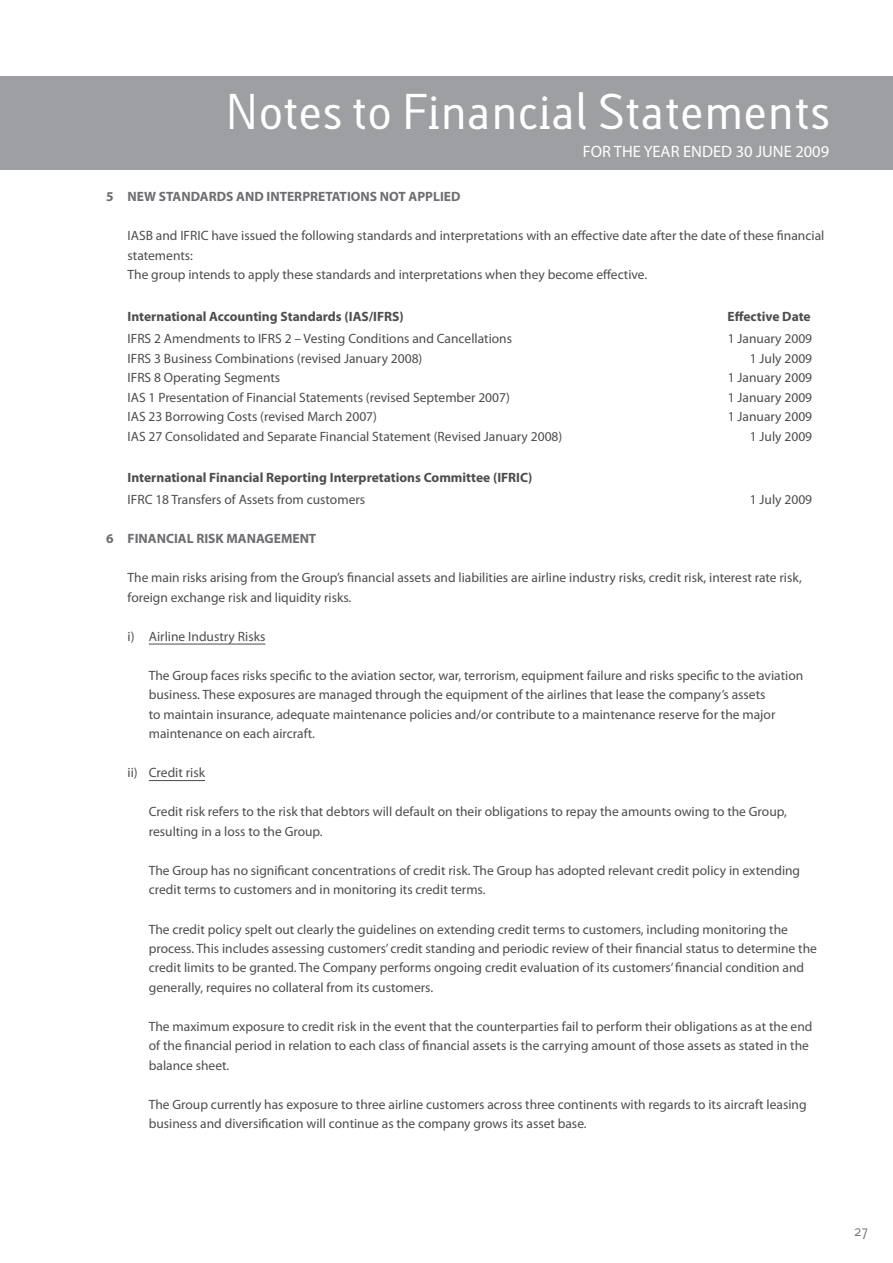
<style>
.page{position:relative;width:893px;height:1263px;background:#fff}
.page>*{position:absolute;margin:0;border:0;box-sizing:border-box;transform-origin:0 0}
.t1{font:45px "Lacuna";color:#fff}
.t2{font:16.5px "Myriad Pro";color:#fff}
.t3{font:13.5px/19.5px "Myriad Pro";color:#4d4d4f}
.t4{font:700 13.5px "Myriad Pro";color:#4d4d4f}
.t5{font:700 13.5px "Myriad Pro";color:#6d6e71}
.t6{font:13.5px "Lacuna";color:#77787b}
</style>
<div class="page">
<div style="left:0;top:77px;width:893px;height:93px;background:#9d9fa2"></div>
<hr style="left:149px;top:644px;width:116px;height:1px;background:#4d4d4f">
<hr style="left:149px;top:780px;width:56px;height:1px;background:#4d4d4f">
<h1 class="t1" style="left:225px;top:84px;width:607px">Notes to Financial Statements</h1>
<p class="t2" style="left:583px;top:141px;width:248px">FOR THE YEAR ENDED 30 JUNE 2009</p>
<p class="t5" style="left:106px;top:188px;width:21px">5 NE</p>
<p class="t5" style="left:144px;top:188px;width:130px">W STAN DARDS AN D INTE</p>
<p class="t5" style="left:294px;top:188px;width:32px">RPRETATI</p>
<p class="t5" style="left:351px;top:188px;width:111px">ONS NOT APPLIED</p>
<p class="t3" style="left:128px;top:226px;width:698px">IASB and IFRIC have issued the following standards and interpretations with an effective date after the date of these financial statements:<br>The group intends to apply these standards and interpretations when they become effective.</p>
<p class="t4" style="left:128px;top:308px;width:278px">International Accounting Standards (IAS/IFRS)</p>
<p class="t4" style="left:728px;top:308px;width:85px">Effective Date</p>
<p class="t3" style="left:128px;top:329px;width:436px">IFRS 2 Amendments to IFRS 2 – Vesting Conditions and Cancellations<br>IFRS 3 Business Combinations (revised January 2008)<br>IFRS 8 Operating Segments<br>IAS 1 Presentation of Financial Statements (revised September 2007)<br>IAS 23 Borrowing Costs (revised March 2007)<br>IAS 27 Consolidated and Separate Financial Statement (Revised January 2008)</p>
<p class="t3" style="left:728px;top:329px;width:86px;text-align:right">1 January 2009<br>1 July 2009<br>1 January 2009<br>1 January 2009<br>1 January 2009<br>1 July 2009</p>
<p class="t4" style="left:128px;top:469px;width:406px">International Financial Reporting Interpretations Committee (IFRIC)</p>
<p class="t3" style="left:128px;top:490px;width:239px">IFRC 18 Transfers of Assets from customers</p>
<p class="t3" style="left:750px;top:490px;width:64px">1 July 2009</p>
<p class="t5" style="left:106px;top:530px;width:37px">6 FINANCIAL</p>
<p class="t5" style="left:196px;top:530px;width:41px">RISK MANA</p>
<p class="t5" style="left:265px;top:530px;width:19px">GEMENT</p>
<p class="t3" style="left:128px;top:568px;width:676px">The main risks arising from the Group’s financial assets and liabilities are airline industry risks, credit risk, interest rate risk, foreign exchange risk and liquidity risks.</p>
<p class="t3" style="left:128px;top:626px;width:139px">i) Airline Industry Risks</p>
<p class="t3" style="left:149px;top:665px;width:656px">The Group faces risks specific to the aviation sector, war, terrorism, equipment failure and risks specific to the aviation business. These exposures are managed through the equipment of the airlines that lease the company’s assets<br>to maintain insurance, adequate maintenance policies and/or contribute to a maintenance reserve for the major maintenance on each aircraft.</p>
<p class="t3" style="left:128px;top:763px;width:79px">ii) Credit risk</p>
<p class="t3" style="left:149px;top:802px;width:640px">Credit risk refers to the risk that debtors will default on their obligations to repay the amounts owing to the Group, resulting in a loss to the Group.</p>
<p class="t3" style="left:149px;top:860px;width:653px">The Group has no significant concentrations of credit risk. The Group has adopted relevant credit policy in extending credit terms to customers and in monitoring its credit terms.</p>
<p class="t3" style="left:149px;top:919px;width:670px">The credit policy spelt out clearly the guidelines on extending credit terms to customers, including monitoring the process. This includes assessing customers’ credit standing and periodic review of their financial status to determine the credit limits to be granted. The Company performs ongoing credit evaluation of its customers’ financial condition and generally, requires no collateral from its customers.</p>
<p class="t3" style="left:149px;top:1016px;width:665px">The maximum exposure to credit risk in the event that the counterparties fail to perform their obligations as at the end of the financial period in relation to each class of financial assets is the carrying amount of those assets as stated in the balance sheet.</p>
<p class="t3" style="left:149px;top:1094px;width:659px">The Group currently has exposure to three airline customers across three continents with regards to its aircraft leasing business and diversification will continue as the company grows its asset base.</p>
<p class="t6" style="left:854px;top:1223px;width:16px">27</p>
</div>
